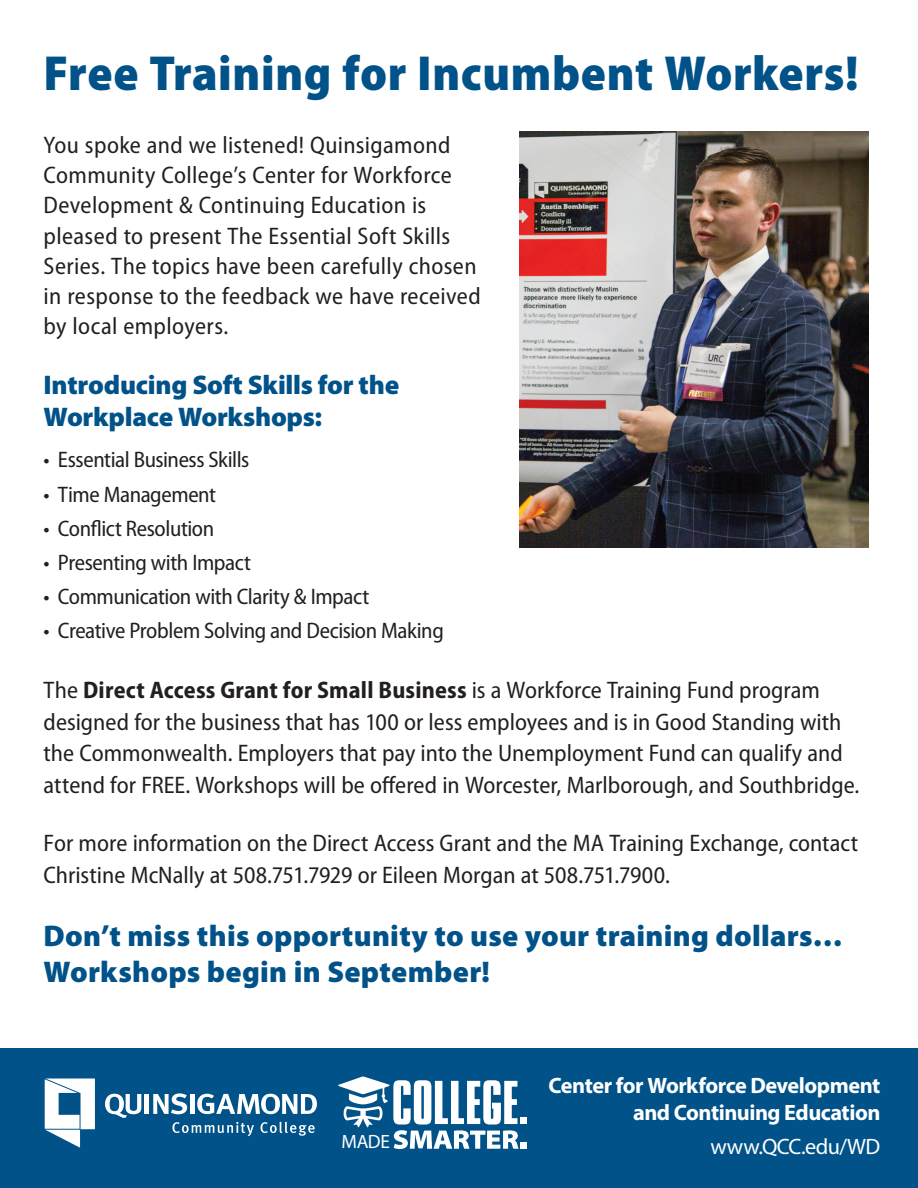
<style>
.page{position:relative;width:918px;height:1188px;background:#fff}
.page>*{position:absolute;margin:0;border:0;box-sizing:border-box;transform-origin:0 0}
.t1{font:53.1px "Press Gothic Pro";letter-spacing:.015em;color:#fff}
.t2{font:900 semi-condensed 49.5px "Myriad Pro";letter-spacing:.01em;color:#015289}
.t3{font:900 30px/36px "Myriad Pro";letter-spacing:.01em;color:#015289}
.t4{font:900 27px/32.4px "Myriad Pro";letter-spacing:-.01em;color:#015289}
.t5{font:semi-condensed 24px/30.3px "Myriad Pro";letter-spacing:.005em;color:#231f20}
.t6{font:semi-condensed 22.5px "Myriad Pro";letter-spacing:-.02em;color:#231f20}
.t7{font:700 22.35px/26.7px "Myriad Pro";letter-spacing:-.025em;color:#fff;text-align:right}
.t8{font:22.35px "Myriad Pro";letter-spacing:-.02em;color:#fff}
.t9{font:19.35px "Myriad Pro";color:#fff}
.s1{font-weight:700}
</style>
<div class="page">
<div style="left:0;top:1049px;width:918px;height:139px;background:#015289"></div>
<img style="left:519px;top:132px;width:349px;height:416px">
<svg style="left:45px;top:1079px;width:50px;height:69px"></svg>
<svg style="left:105px;top:1094px;width:36px;height:24px"></svg>
<hr style="left:145px;top:1094px;width:4px;height:20px;background:#fff">
<svg style="left:153px;top:1093px;width:34px;height:21px"></svg>
<hr style="left:190px;top:1094px;width:4px;height:20px;background:#fff">
<svg style="left:197px;top:1094px;width:120px;height:20px"></svg>
<svg style="left:172px;top:1122px;width:82px;height:14px"></svg>
<svg style="left:260px;top:1122px;width:55px;height:14px"></svg>
<svg style="left:338px;top:1076px;width:181px;height:73px"></svg>
<div style="left:520px;top:1143px;width:7px;height:6px;background:#fff"></div>
<h2 class="t2" style="left:44px;top:41px;width:817px">Free Training for Incumbent Workers!</h2>
<p class="t5" style="left:44px;top:129px;width:439px">You spoke and we listened! Quinsigamond Community College’s Center for Workforce Development &amp; Continuing Education is pleased to present The Essential Soft Skills Series. The topics have been carefully chosen in response to the feedback we have received by local employers.</p>
<p class="t4" style="left:44px;top:367px;width:357px">Introducing Soft Skills for the<br>Workplace Workshops:</p>
<p class="t6" style="left:44px;top:446px;width:207px">• Essential Business Skills</p>
<p class="t6" style="left:44px;top:480px;width:174px">• Time Management</p>
<p class="t6" style="left:44px;top:514px;width:172px">• Conflict Resolution</p>
<p class="t6" style="left:44px;top:549px;width:209px">• Presenting with Impact</p>
<p class="t6" style="left:44px;top:583px;width:327px">• Communication with Clarity &amp; Impact</p>
<p class="t6" style="left:44px;top:617px;width:402px">• Creative Problem Solving and Decision Making</p>
<p class="t5" style="left:44px;top:674px;width:817px;line-height:31.5px">The <span class="s1">Direct Access Grant for Small Business</span> is a Workforce Training Fund program designed for the business that has 100 or less employees and is in Good Standing with the Commonwealth. Employers that pay into the Unemployment Fund can qualify and attend for FREE. Workshops will be offered in Worcester, Marlborough, and Southbridge.</p>
<p class="t5" style="left:44px;top:827px;width:816px;line-height:31.5px">For more information on the Direct Access Grant and the MA Training Exchange, contact<br>Christine McNally at 508.751.7929 or Eileen Morgan at 508.751.7900.</p>
<p class="t3" style="left:44px;top:917px;width:801px">Don’t miss this opportunity to use your training dollars…<br>Workshops begin in September!</p>
<h1 class="t1" style="left:392px;top:1068px;width:137px">COLLEGE.</h1>
<p class="t9" style="left:342px;top:1130px;width:50px">MADE</p>
<p class="t7" style="left:549px;top:1071px;width:333px">Center for Workforce Development and Continuing Education</p>
<p class="t8" style="left:711px;top:1132px;width:171px">www.QCC.edu/WD</p>
</div>
